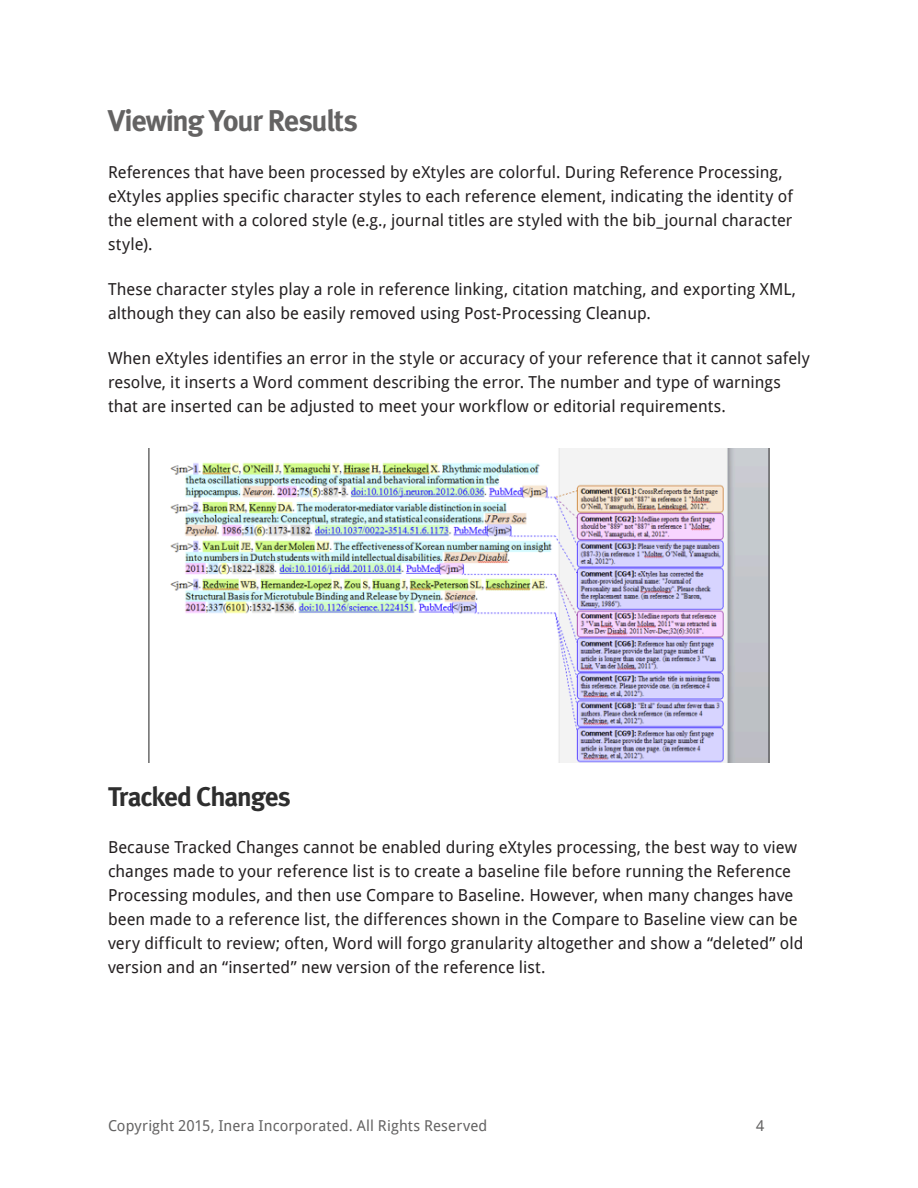
<style>
.page{position:relative;width:918px;height:1188px;background:#fff}
.page>*{position:absolute;margin:0;border:0;box-sizing:border-box;transform-origin:0 0}
.Head2{font:700 30px "Meta";letter-spacing:-.04em;color:#646363}
.Head3{font:700 27px "Meta";letter-spacing:-.04em;color:#2e2e2e}
.Paragraph{font:16.5px/24px "Droid Sans";color:#231f20}
.t1{font:15px "Droid Sans";letter-spacing:.01em;color:#646363}
</style>
<div class="page">
<img style="left:148px;top:449px;width:622px;height:314px">
<p class="Head2" style="left:108px;top:103px;width:251px">Viewing Your Results</p>
<p class="Paragraph" style="left:108px;top:160px;width:686px">References that have been processed by eXtyles are colorful. During Reference Processing, eXtyles applies specific character styles to each reference element, indicating the identity of the element with a colored style (e.g., journal titles are styled with the bib_journal character style).</p>
<p class="Paragraph" style="left:108px;top:277px;width:690px">These character styles play a role in reference linking, citation matching, and exporting XML, although they can also be easily removed using Post-Processing Cleanup.</p>
<p class="Paragraph" style="left:108px;top:346px;width:703px">When eXtyles identifies an error in the style or accuracy of your reference that it cannot safely resolve, it inserts a Word comment describing the error. The number and type of warnings that are inserted can be adjusted to meet your workflow or editorial requirements.</p>
<p class="Head3" style="left:108px;top:781px;width:184px">Tracked Changes</p>
<p class="Paragraph" style="left:108px;top:835px;width:697px">Because Tracked Changes cannot be enabled during eXtyles processing, the best way to view changes made to your reference list is to create a baseline file before running the Reference Processing modules, and then use Compare to Baseline. However, when many changes have been made to a reference list, the differences shown in the Compare to Baseline view can be very difficult to review; often, Word will forgo granularity altogether and show a “deleted” old version and an “inserted” new version of the reference list.</p>
<p class="t1" style="left:108px;top:1117px;width:381px">Copyright 2015, Inera Incorporated. All Rights Reserved</p>
<p class="t1" style="left:756px;top:1117px;width:10px">4</p>
</div>
